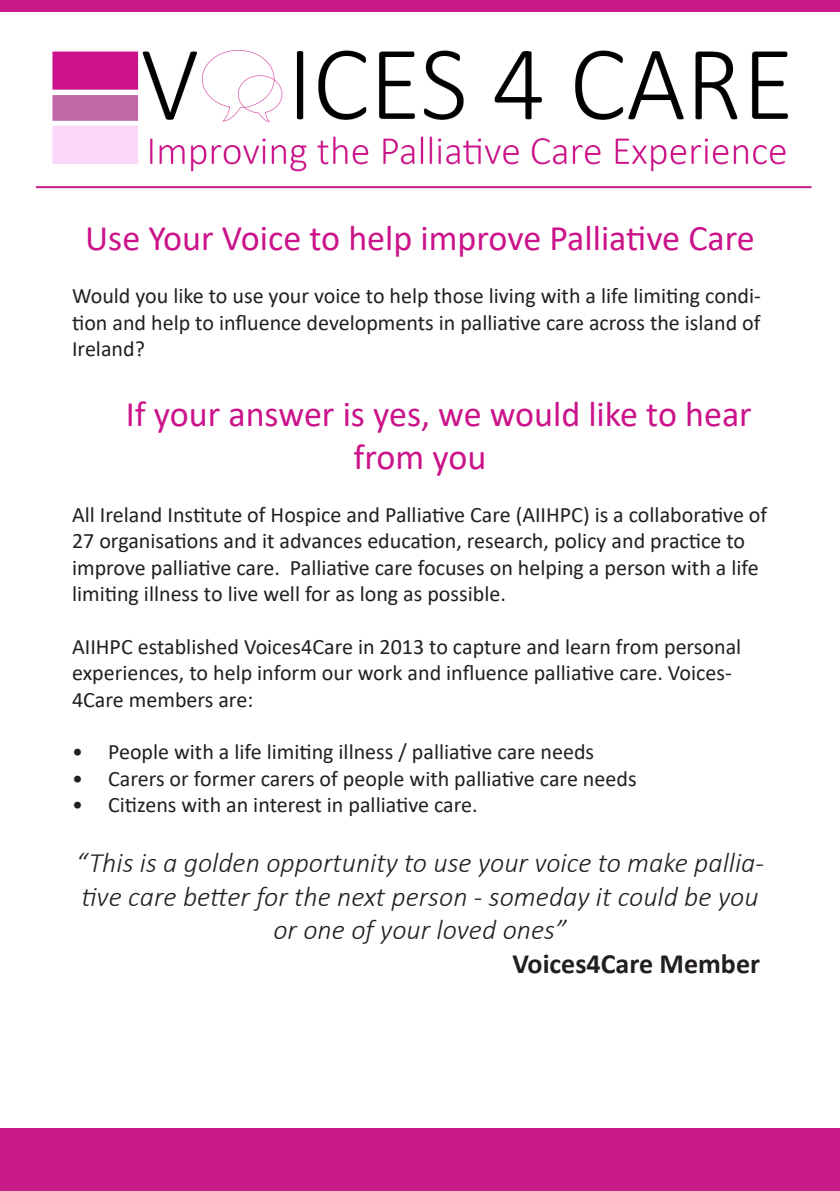
<style>
.page{position:relative;width:840px;height:1191px;background:#fff}
.page>*{position:absolute;margin:0;border:0;box-sizing:border-box;transform-origin:0 0}
.t1{font:36px/43.2px "Calibri";color:#cb138a}
.t2{font:italic 300 28px/33.6px "Calibri";color:#231f20;text-align:center}
.t3{font:700 28px "Calibri";color:#231f20}
.t4{font:22px/26.4px "Calibri";color:#231f20}
</style>
<div class="page">
<img style="left:35px;top:50px;width:777px;height:139px">
<hr style="left:36px;top:186px;width:775px;height:2px;background:#c91a8a">
<div style="left:0;top:1128px;width:839px;height:63px;background:#c91a8a"></div>
<div style="left:0;top:0;width:839px;height:12px;background:#c91a8a"></div>
<p class="t1" style="left:85px;top:216px;width:670px">Use Your Voice to help improve Palliative Care</p>
<p class="t4" style="left:72px;top:282px;width:690px;text-align:justify">Would you like to use your voice to help those living with a life limiting condi&shy;tion and help to influence developments in palliative care across the island of Ireland?</p>
<p class="t1" style="left:353px;top:391px;width:399px;text-indent:-228px">If your answer is yes, we would like to hear from you</p>
<p class="t4" style="left:72px;top:500px;width:696px">All Ireland Institute of Hospice and Palliative Care (AIIHPC) is a collaborative of 27 organisations and it advances education, research, policy and practice to improve palliative care. Palliative care focuses on helping a person with a life limiting illness to live well for as long as possible.</p>
<p class="t4" style="left:72px;top:632px;width:670px">AIIHPC established Voices4Care in 2013 to capture and learn from personal experiences, to help inform our work and influence palliative care. Voices-<br>4Care members are:</p>
<p class="t4" style="left:72px;top:738px;width:523px">• People with a life limiting illness / palliative care needs</p>
<p class="t4" style="left:72px;top:764px;width:565px">• Carers or former carers of people with palliative care needs</p>
<p class="t4" style="left:72px;top:791px;width:407px">• Citizens with an interest in palliative care.</p>
<p class="t2" style="left:76px;top:846px;width:689px">“This is a golden opportunity to use your voice to make pallia&shy;tive care better for the next person - someday it could be you or one of your loved ones”</p>
<p class="t3" style="left:512px;top:944px;width:249px">Voices4Care Member</p>
</div>
